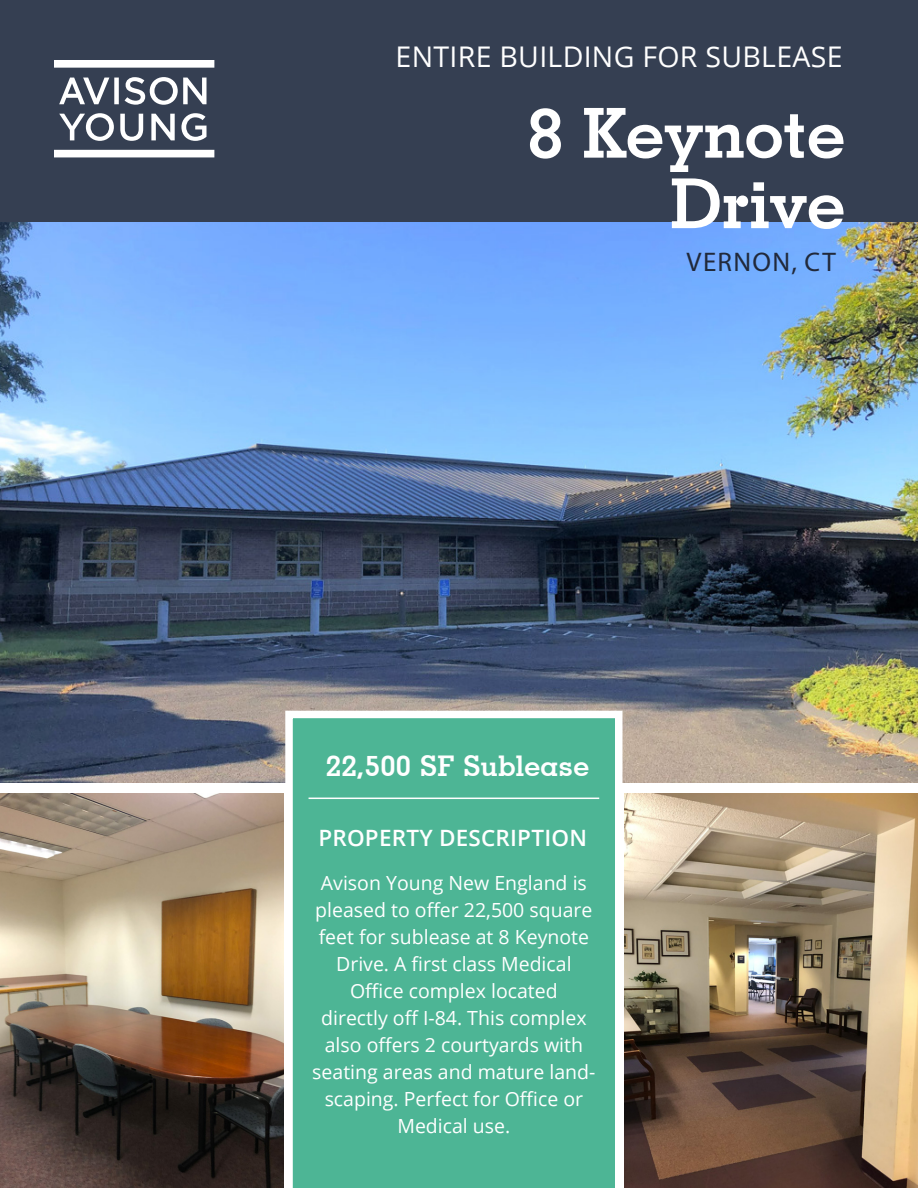
<style>
.page{position:relative;width:918px;height:1188px;background:#fff}
.page>*{position:absolute;margin:0;border:0;box-sizing:border-box;transform-origin:0 0}
.t1{font:700 69px "Geometric Slab 703 BT";color:#fff}
.Header_36_pt_Right{font:28.5px "Open Sans";letter-spacing:.01em;color:#fff}
.Header_36_pt_Right-2{font:700 28.5px "Geometric Slab 703 BT";letter-spacing:.01em;color:#fff}
.Header_36_pt_Right-3{font:27px "Myriad Pro";letter-spacing:.05em;color:#21293a}
.Header_36_pt_Right-4{font:600 22.5px "Open Sans";letter-spacing:.01em;color:#fff}
.t2{font:19.5px/27px "Open Sans";color:#fff;text-align:center}
</style>
<div class="page">
<img style="left:0;top:222px;width:918px;height:561px">
<img style="left:0;top:794px;width:284px;height:394px">
<div style="left:285px;top:711px;width:337px;height:477px;background:#4db595"></div>
<div style="left:0;top:0;width:918px;height:222px;background:#353f52"></div>
<svg style="left:59px;top:113px;width:55px;height:28px"></svg>
<svg style="left:54px;top:60px;width:160px;height:8px"></svg>
<svg style="left:54px;top:150px;width:160px;height:7px"></svg>
<svg style="left:59px;top:78px;width:60px;height:26px"></svg>
<svg style="left:125px;top:77px;width:82px;height:28px"></svg>
<svg style="left:120px;top:114px;width:23px;height:27px"></svg>
<svg style="left:151px;top:114px;width:24px;height:26px"></svg>
<svg style="left:181px;top:113px;width:26px;height:28px"></svg>
<img style="left:624px;top:794px;width:294px;height:394px">
<hr style="left:309px;top:798px;width:290px;height:1px;background:#fff">
<p class="Header_36_pt_Right" style="left:396px;top:37px;width:448px">ENTIRE BUILDING FOR SUBLEASE</p>
<p class="t1" style="left:527px;top:91px;width:320px">8 Keynote</p>
<p class="t1" style="left:670px;top:162px;width:177px">Drive</p>
<p class="Header_36_pt_Right-3" style="left:687px;top:245px;width:151px">VERNON, CT</p>
<p class="Header_36_pt_Right-2" style="left:326px;top:748px;width:265px">22,500 SF Sublease</p>
<p class="Header_36_pt_Right-4" style="left:318px;top:822px;width:270px">PROPERTY DESCRIPTION</p>
<p class="t2" style="left:315px;top:869px;width:279px">Avison Young New England is pleased to offer 22,500 square feet for sublease at 8 Keynote<br>Drive. A first class Medical</p>
<p class="t2" style="left:350px;top:977px;width:209px">Office complex located</p>
<p class="t2" style="left:321px;top:1004px;width:267px;text-align:left">directly off I-84. This complex also offers 2 courtyards with</p>
<p class="t2" style="left:312px;top:1058px;width:285px">seating areas and mature land&shy;scaping. Perfect for Office or<br>Medical use.</p>
</div>
